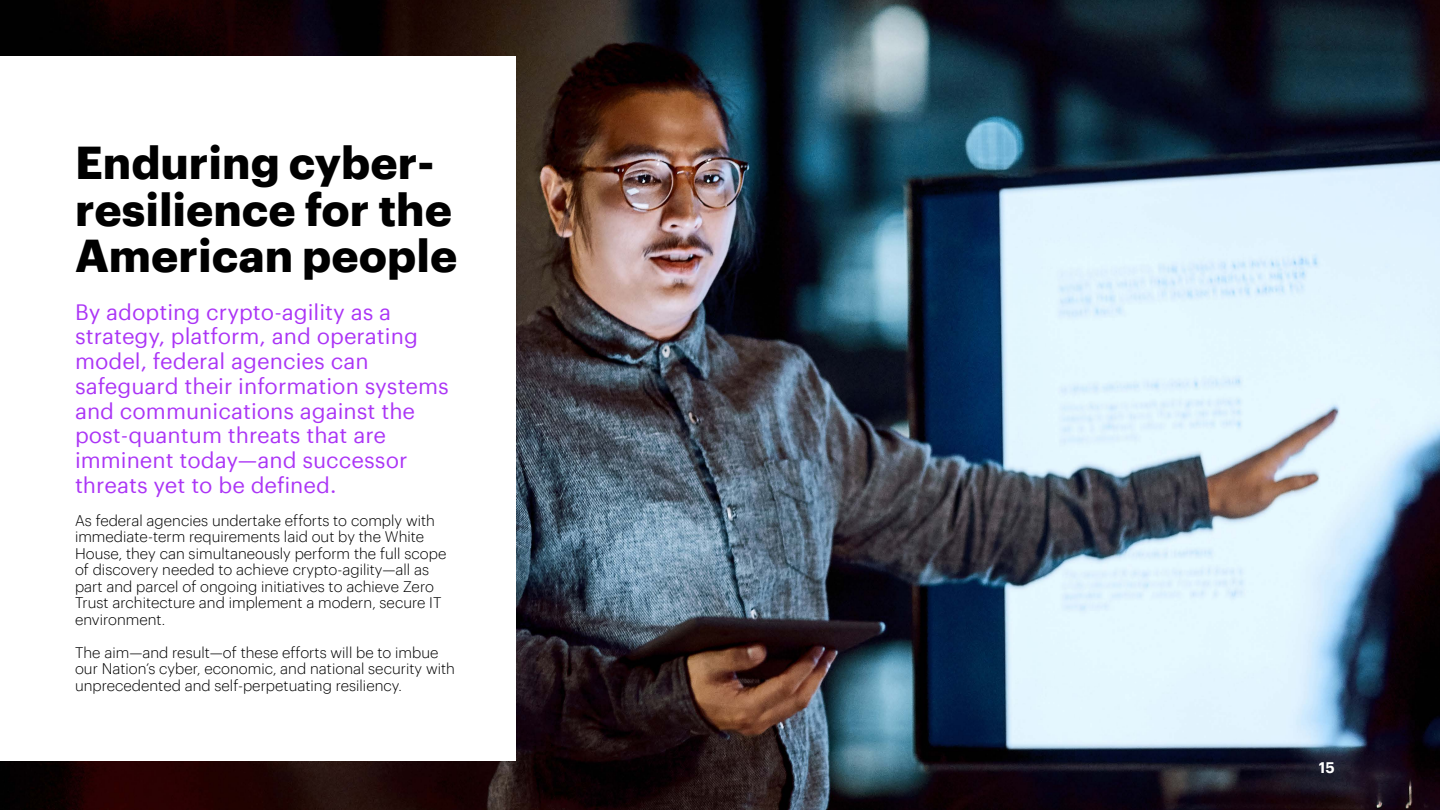
<style>
.page{position:relative;width:1440px;height:810px;background:#fff}
.page>*{position:absolute;margin:0;border:0;box-sizing:border-box;transform-origin:0 0}
.t1{font:700 45px/46.5px "Graphik";color:#000}
.t2{font:21.75px/24.8px "Graphik";color:#ab35f6}
.t3{font:300 15px/16.5px "Graphik";color:#000}
.t4{font:600 15px "Graphik";color:#fff}
</style>
<div class="page">
<img style="left:0;top:0;width:1440px;height:810px">
<div style="left:0;top:56px;width:515px;height:704px;background:#fff"></div>
<p class="t1" style="left:75px;top:136px;width:384px">Enduring cyber&shy;resilience for the<br>American people</p>
<p class="t2" style="left:75px;top:298px;width:376px">By adopting crypto-agility as a strategy, platform, and operating model, federal agencies can safeguard their information systems and communications against the post-quantum threats that are imminent today—and successor threats yet to be defined.</p>
<p class="t3" style="left:75px;top:511px;width:373px">As federal agencies undertake efforts to comply with immediate-term requirements laid out by the White House, they can simultaneously perform the full scope of discovery needed to achieve crypto-agility—all as part and parcel of ongoing initiatives to achieve Zero Trust architecture and implement a modern, secure IT environment.</p>
<p class="t3" style="left:75px;top:643px;width:382px">The aim—and result—of these efforts will be to imbue our Nation’s cyber, economic, and national security with unprecedented and self-perpetuating resiliency.</p>
<p class="t4" style="left:1319px;top:756px;width:18px">15</p>
</div>
